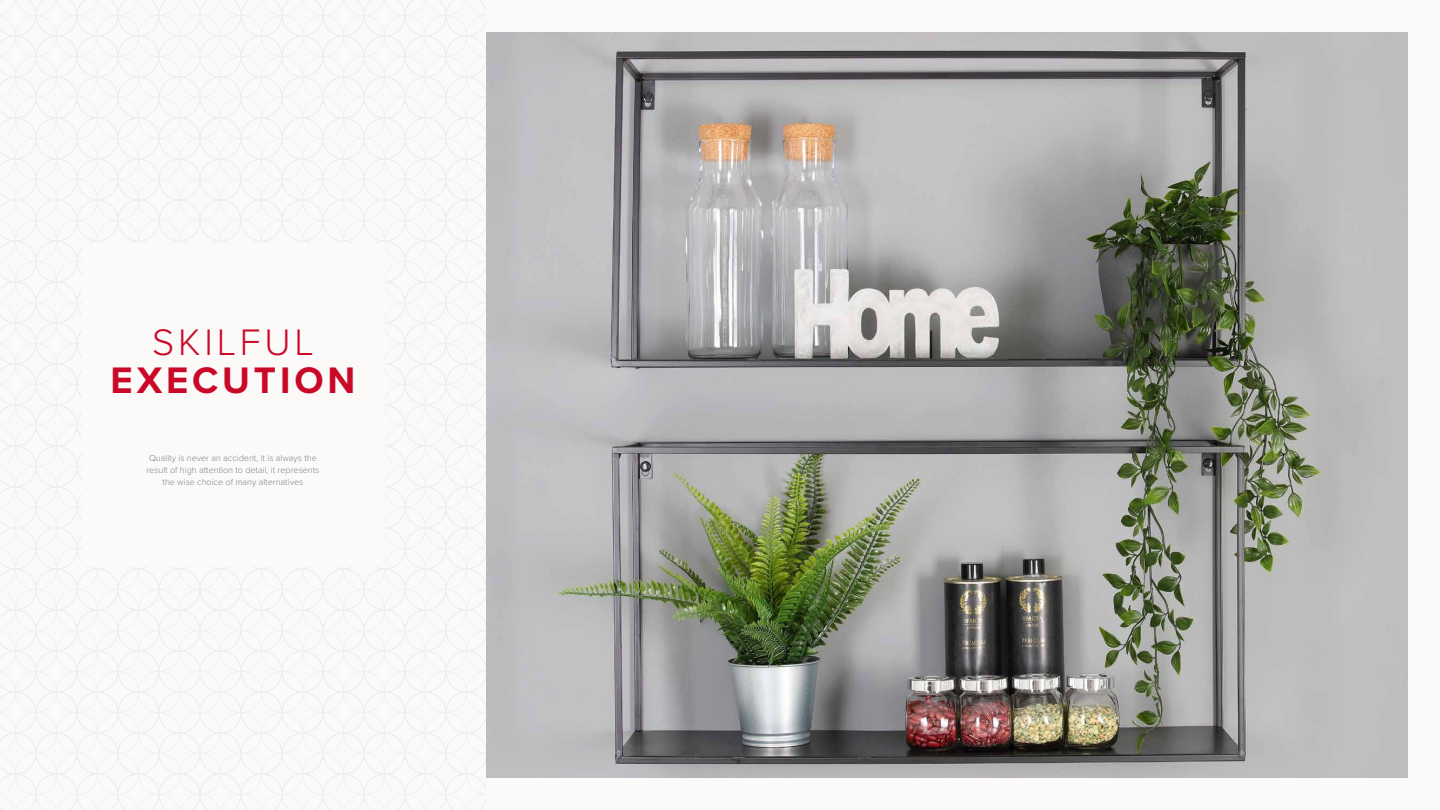
<style>
.page{position:relative;width:1440px;height:810px;background:#fbfaf9}
.page>*{position:absolute;margin:0;border:0;box-sizing:border-box;transform-origin:0 0}
.t1{font:700 38.25px "Proxima Nova";letter-spacing:.1em;color:#ca0928}
.t2{font:300 38.25px "Proxima Nova";letter-spacing:.1em;color:#ca0928}
.t3{font:300 9px/12px "Proxima Nova";color:#828282;text-align:center}
</style>
<div class="page">
<img style="left:486px;top:32px;width:922px;height:746px">
<h1 class="t2" style="left:152px;top:314px;width:163px">SKILFUL</h1>
<h1 class="t1" style="left:111px;top:352px;width:246px">EXECUTION</h1>
<p class="t3" style="left:146px;top:452px;width:174px">Quality is never an accident, it is always the result of high attention to detail, it represents the wise choice of many alternatives</p>
</div>
